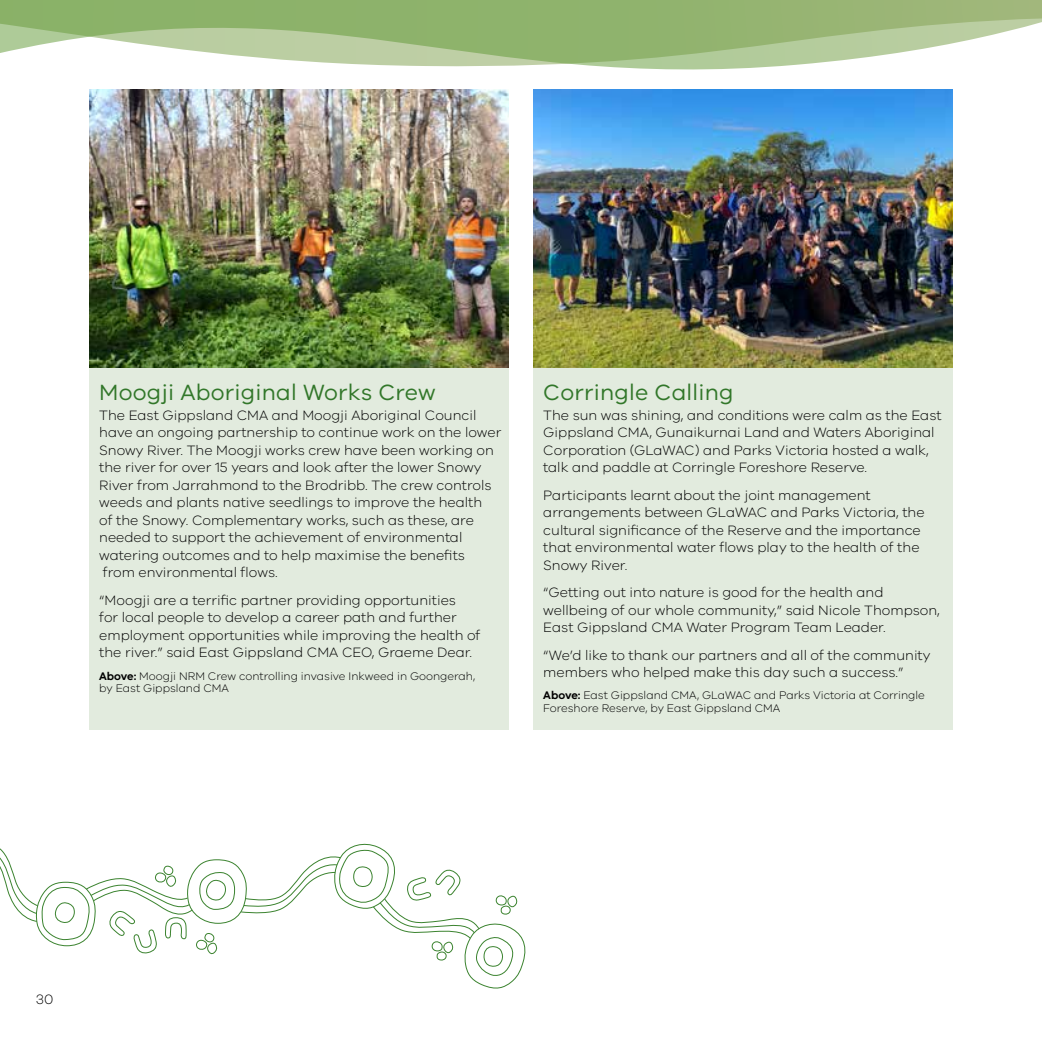
<style>
.page{position:relative;width:1042px;height:1042px;background:#fff}
.page>*{position:absolute;margin:0;border:0;box-sizing:border-box;transform-origin:0 0}
.t1{font:22.75px "VIC";letter-spacing:.01em;color:#32772a}
.t2{font:300 14px/17.5px "VIC";color:#000}
.t3{font:300 11.38px/12.2px "VIC";color:#000}
.s1{font-weight:600}
</style>
<div class="page">
<svg style="left:0;top:0;width:1042px;height:93px"></svg>
<div style="left:89px;top:367px;width:419px;height:362px;background:#e2ebde"></div>
<img style="left:89px;top:89px;width:419px;height:278px">
<div style="left:533px;top:367px;width:419px;height:362px;background:#e2ebde"></div>
<img style="left:533px;top:89px;width:419px;height:278px">
<svg style="left:0;top:843px;width:526px;height:146px"></svg>
<h1 class="t1" style="left:99px;top:379px;width:338px">Moogji Aboriginal Works Crew</h1>
<p class="t2" style="left:99px;top:406px;width:404px">The East Gippsland CMA and Moogji Aboriginal Council have an ongoing partnership to continue work on the lower Snowy River. The Moogji works crew have been working on the river for over 15 years and look after the lower Snowy River from Jarrahmond to the Brodribb. The crew controls weeds and plants native seedlings to improve the health<br>of the Snowy. Complementary works, such as these, are needed to support the achievement of environmental watering outcomes and to help maximise the benefits<br>from environmental flows.</p>
<p class="t2" style="left:99px;top:591px;width:383px">“Moogji are a terrific partner providing opportunities<br>for local people to develop a career path and further employment opportunities while improving the health of the river.” said East Gippsland CMA CEO, Graeme Dear.</p>
<p class="t3" style="left:99px;top:669px;width:377px"><span class="s1">Above:</span> Moogji NRM Crew controlling invasive Inkweed in Goongerah, by East Gippsland CMA</p>
<h1 class="t1" style="left:543px;top:379px;width:192px">Corringle Calling</h1>
<p class="t2" style="left:543px;top:406px;width:400px">The sun was shining, and conditions were calm as the East Gippsland CMA, Gunaikurnai Land and Waters Aboriginal Corporation (GLaWAC) and Parks Victoria hosted a walk, talk and paddle at Corringle Foreshore Reserve.</p>
<p class="t2" style="left:543px;top:486px;width:383px">Participants learnt about the joint management arrangements between GLaWAC and Parks Victoria, the cultural significance of the Reserve and the importance that environmental water flows play to the health of the Snowy River.</p>
<p class="t2" style="left:543px;top:583px;width:398px">“Getting out into nature is good for the health and wellbeing of our whole community,” said Nicole Thompson,<br>East Gippsland CMA Water Program Team Leader.</p>
<p class="t2" style="left:543px;top:646px;width:389px">“We’d like to thank our partners and all of the community members who helped make this day such a success.”</p>
<p class="t3" style="left:543px;top:689px;width:383px"><span class="s1">Above:</span> East Gippsland CMA, GLaWAC and Parks Victoria at Corringle<br>Foreshore Reserve, by East Gippsland CMA</p>
<p class="t2" style="left:36px;top:990px;width:19px">30</p>
</div>
